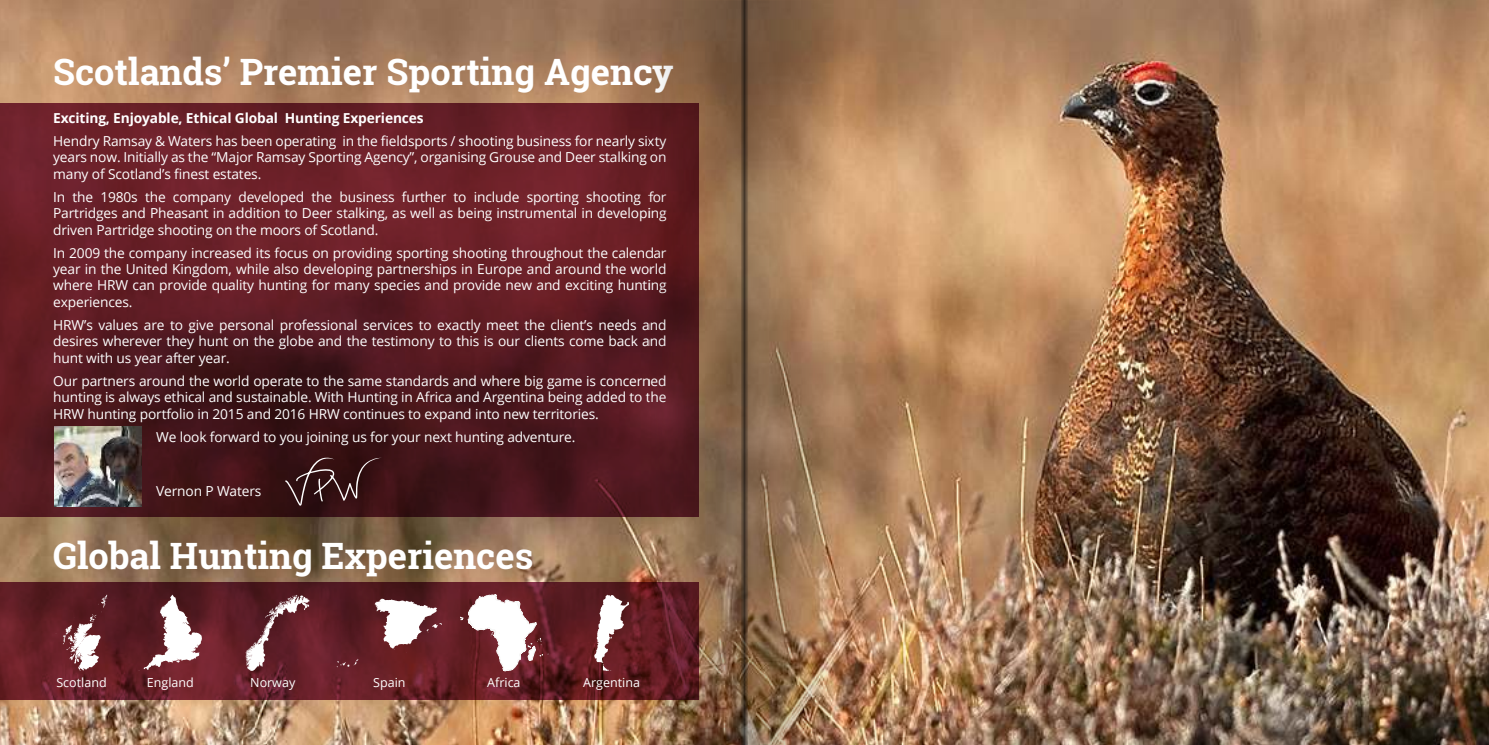
<style>
.page{position:relative;width:1489px;height:745px;background:#fff}
.page>*{position:absolute;margin:0;border:0;box-sizing:border-box;transform-origin:0 0}
.t1{font:700 36.25px "Roboto Slab";color:#fff}
.t2{font:13.75px/16.2px "Open Sans";letter-spacing:-.01em;color:#fff;text-align:justify}
.t3{font:700 13.75px "Open Sans";letter-spacing:-.01em;color:#fff}
.t4{font:12.5px "Open Sans";color:#fff}
</style>
<div class="page">
<img style="left:0;top:0;width:1488px;height:744px">
<svg style="left:0;top:103px;width:649px;height:413px;background:#5b1b22"></svg>
<svg style="left:0;top:582px;width:649px;height:117px;background:#611e25"></svg>
<svg style="left:285px;top:457px;width:97px;height:48px;background:#432224"></svg>
<img style="left:649px;top:0;width:190px;height:744px">
<img style="left:741px;top:0;width:7px;height:744px">
<svg style="left:56px;top:594px;width:51px;height:76px"></svg>
<svg style="left:139px;top:594px;width:63px;height:76px"></svg>
<svg style="left:245px;top:594px;width:64px;height:76px;background:#78434b"></svg>
<svg style="left:460px;top:594px;width:88px;height:76px"></svg>
<svg style="left:594px;top:594px;width:35px;height:76px"></svg>
<svg style="left:375px;top:598px;width:67px;height:54px"></svg>
<svg style="left:336px;top:658px;width:22px;height:8px"></svg>
<img style="left:54px;top:426px;width:88px;height:80px">
<h1 class="t1" style="left:53px;top:57px;width:622px">Scotlands’ Premier Sporting Agency</h1>
<p class="t3" style="left:53px;top:112px;width:372px">Exciting, Enjoyable, Ethical Global Hunting Experiences</p>
<p class="t2" style="left:53px;top:132px;width:615px">Hendry Ramsay &amp; Waters has been operating in the fieldsports / shooting business for nearly sixty years now. Initially as the “Major Ramsay Sporting Agency”, organising Grouse and Deer stalking on many of Scotland’s finest estates.</p>
<p class="t2" style="left:53px;top:188px;width:615px">In the 1980s the company developed the business further to include sporting shooting for Partridges and Pheasant in addition to Deer stalking, as well as being instrumental in developing driven Partridge shooting on the moors of Scotland.</p>
<p class="t2" style="left:53px;top:244px;width:615px">In 2009 the company increased its focus on providing sporting shooting throughout the calendar year in the United Kingdom, while also developing partnerships in Europe and around the world where HRW can provide quality hunting for many species and provide new and exciting hunting experiences.</p>
<p class="t2" style="left:53px;top:316px;width:615px">HRW’s values are to give personal professional services to exactly meet the client’s needs and desires wherever they hunt on the globe and the testimony to this is our clients come back and hunt with us year after year.</p>
<p class="t2" style="left:53px;top:372px;width:615px">Our partners around the world operate to the same standards and where big game is concerned hunting is always ethical and sustainable. With Hunting in Africa and Argentina being added to the HRW hunting portfolio in 2015 and 2016 HRW continues to expand into new territories.</p>
<p class="t2" style="left:156px;top:428px;width:421px">We look forward to you joining us for your next hunting adventure.</p>
<p class="t2" style="left:156px;top:483px;width:107px">Vernon P Waters</p>
<h1 class="t1" style="left:53px;top:541px;width:482px">Global Hunting Experiences</h1>
<p class="t4" style="left:56px;top:673px;width:52px">Scotland</p>
<p class="t4" style="left:147px;top:673px;width:48px">England</p>
<p class="t4" style="left:250px;top:677px;width:47px">Norway</p>
<p class="t4" style="left:373px;top:673px;width:34px">Spain</p>
<p class="t4" style="left:487px;top:673px;width:35px">Africa</p>
<p class="t4" style="left:583px;top:673px;width:58px">Argentina</p>
</div>
